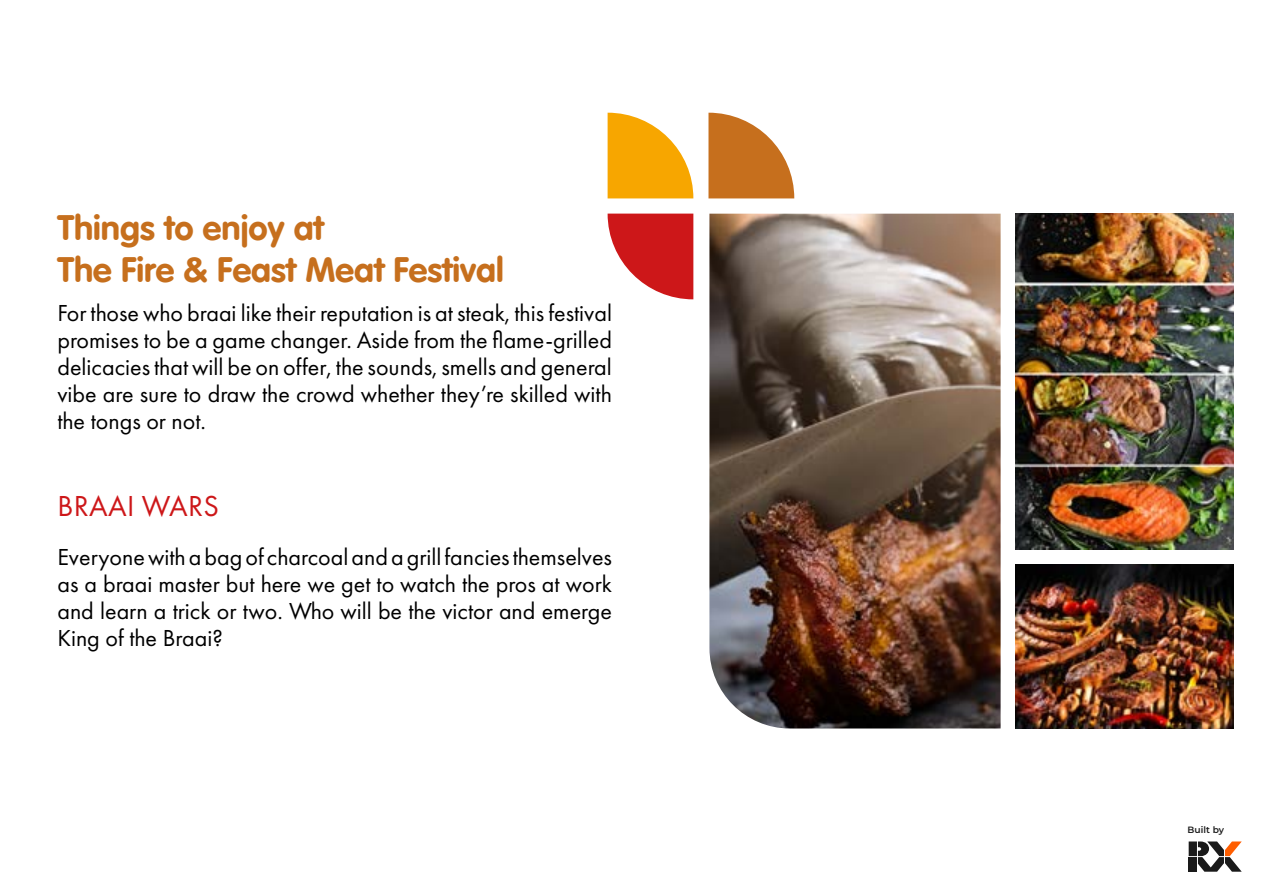
<style>
.page{position:relative;width:1263px;height:893px;background:#fff}
.page>*{position:absolute;margin:0;border:0;box-sizing:border-box;transform-origin:0 0}
.t1{font:34.65px/41.5px "VAG Rounded Bold";color:#c66f1d}
.t2{font:30px "Futura PT";letter-spacing:.01em;color:#cd1719}
.t3{font:24px/27px "Futura PT";color:#000;text-align:justify}
.t4{font:600 9.15px "Montserrat";color:#1a1a1a}
</style>
<div class="page">
<img style="left:1015px;top:214px;width:218px;height:335px">
<img style="left:709px;top:214px;width:291px;height:514px">
<svg style="left:708px;top:113px;width:86px;height:85px"></svg>
<svg style="left:608px;top:113px;width:85px;height:85px"></svg>
<svg style="left:608px;top:214px;width:85px;height:85px"></svg>
<img style="left:1015px;top:565px;width:218px;height:163px">
<svg style="left:1189px;top:841px;width:53px;height:31px"></svg>
<div style="left:1189px;top:857px;width:8px;height:15px;background:#1a1a1a"></div>
<h1 class="t1" style="left:57px;top:207px;width:448px">Things to enjoy at<br>The Fire &amp; Feast Meat Festival</h1>
<p class="t3" style="left:57px;top:299px;width:556px">For those who braai like their reputation is at steak, this festival promises to be a game changer. Aside from the flame-grilled delicacies that will be on offer, the sounds, smells and general vibe are sure to draw the crowd whether they’re skilled with the tongs or not.</p>
<p class="t2" style="left:58px;top:488px;width:163px">BRAAI WARS</p>
<p class="t3" style="left:57px;top:543px;width:556px">Everyone with a bag of charcoal and a grill fancies themselves as a braai master but here we get to watch the pros at work and learn a trick or two. Who will be the victor and emerge King of the Braai?</p>
<p class="t4" style="left:1187px;top:824px;width:38px">Built by</p>
</div>
